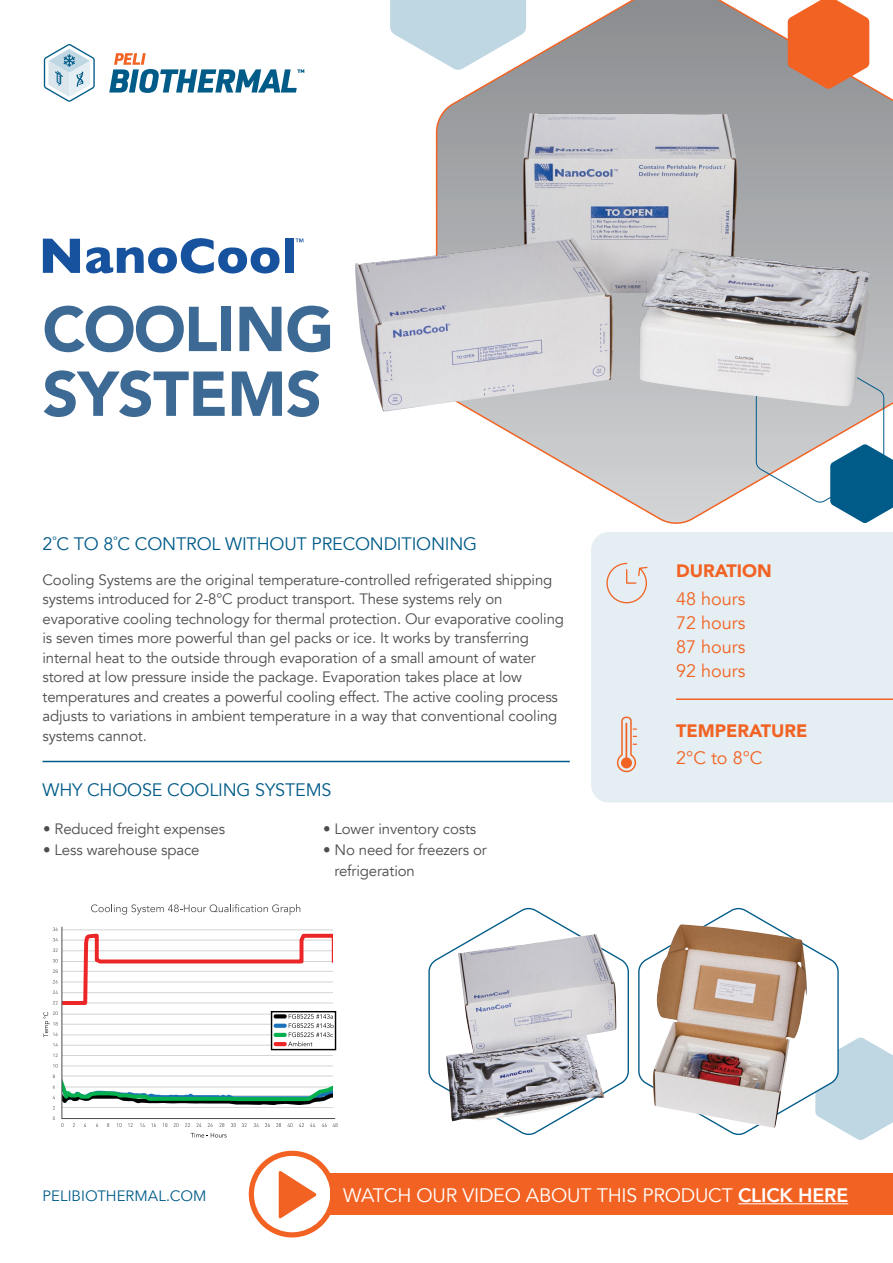
<style>
.page{position:relative;width:893px;height:1263px;background:#fff}
.page>*{position:absolute;margin:0;border:0;box-sizing:border-box;transform-origin:0 0}
.t1{font:900 62.7px/64.8px "Avenir";letter-spacing:-.01em;color:#3d6a94}
.t2{font:19.5px "Avenir";letter-spacing:-.01em;color:#fff}
.t3{font:18px "Avenir";letter-spacing:-.01em;color:#005b88}
.t4{font:18px/24px "Avenir";color:#f26323;text-align:justify}
.t5{font:900 18px "Avenir";color:#f26323}
.t6{font:15px/19.5px "Avenir";letter-spacing:-.01em;color:#4d4d4f}
.t7{font:15px "Avenir Next";color:#005b88}
.s1{font-weight:800}
</style>
<div class="page">
<div style="left:591px;top:532px;width:302px;height:271px;background:#e4eef3"></div>
<svg style="left:109px;top:53px;width:195px;height:40px"></svg>
<svg style="left:44px;top:44px;width:51px;height:58px"></svg>
<svg style="left:839px;top:1037px;width:54px;height:103px;background:#c8dce6"></svg>
<svg style="left:390px;top:0;width:45px;height:58px"></svg>
<svg style="left:435px;top:0;width:458px;height:524px"></svg>
<svg style="left:638px;top:907px;width:201px;height:229px"></svg>
<svg style="left:428px;top:907px;width:201px;height:228px"></svg>
<div style="left:330px;top:1173px;width:563px;height:42px;background:#f26323"></div>
<svg style="left:249px;top:1151px;width:81px;height:86px"></svg>
<hr style="left:738px;top:1203px;width:110px;height:1px;background:#fff">
<svg style="left:616px;top:715px;width:21px;height:57px"></svg>
<svg style="left:606px;top:563px;width:42px;height:40px;background:#e5dedb"></svg>
<hr style="left:43px;top:761px;width:527px;height:1px;background:#005b88">
<hr style="left:676px;top:698px;width:217px;height:2px;background:#f26323">
<svg style="left:788px;top:0;width:81px;height:89px;background:#ea7846"></svg>
<svg style="left:755px;top:357px;width:138px;height:166px"></svg>
<svg style="left:43px;top:239px;width:37px;height:34px"></svg>
<div style="left:285px;top:239px;width:8px;height:34px;background:#16529e"></div>
<svg style="left:86px;top:238px;width:194px;height:36px"></svg>
<svg style="left:296px;top:238px;width:8px;height:4px"></svg>
<img style="left:446px;top:934px;width:170px;height:188px">
<img style="left:653px;top:924px;width:154px;height:204px">
<svg style="left:191px;top:1133px;width:36px;height:4px"></svg>
<hr style="left:62px;top:1118px;width:273px;height:1px;background:#4d4d4f">
<svg style="left:128px;top:1123px;width:5px;height:4px"></svg>
<svg style="left:140px;top:1123px;width:5px;height:4px"></svg>
<svg style="left:151px;top:1123px;width:5px;height:4px"></svg>
<svg style="left:163px;top:1123px;width:4px;height:4px"></svg>
<svg style="left:174px;top:1123px;width:4px;height:4px"></svg>
<svg style="left:185px;top:1123px;width:5px;height:4px"></svg>
<svg style="left:197px;top:1123px;width:4px;height:4px"></svg>
<svg style="left:208px;top:1123px;width:5px;height:4px"></svg>
<svg style="left:219px;top:1123px;width:5px;height:4px"></svg>
<svg style="left:231px;top:1123px;width:5px;height:4px"></svg>
<svg style="left:242px;top:1123px;width:5px;height:4px"></svg>
<svg style="left:254px;top:1123px;width:5px;height:4px"></svg>
<svg style="left:265px;top:1123px;width:5px;height:4px"></svg>
<svg style="left:276px;top:1123px;width:5px;height:4px"></svg>
<svg style="left:287px;top:1123px;width:5px;height:4px"></svg>
<svg style="left:299px;top:1123px;width:5px;height:4px"></svg>
<svg style="left:310px;top:1123px;width:5px;height:4px"></svg>
<svg style="left:322px;top:1123px;width:5px;height:4px"></svg>
<svg style="left:333px;top:1123px;width:5px;height:4px"></svg>
<hr style="left:62px;top:1065px;width:273px;height:1px;background:#4d4d4f">
<hr style="left:62px;top:1055px;width:273px;height:1px;background:#4d4d4f">
<svg style="left:53px;top:1053px;width:5px;height:4px"></svg>
<svg style="left:53px;top:1064px;width:5px;height:3px"></svg>
<svg style="left:53px;top:1074px;width:280px;height:35px"></svg>
<hr style="left:62px;top:927px;width:1px;height:192px;background:#4d4d4f">
<div style="left:334px;top:928px;width:6px;height:187px;background:#fff"></div>
<svg style="left:275px;top:1046px;width:38px;height:1px"></svg>
<div style="left:271px;top:1011px;width:65px;height:39px;border:1px solid #010101"></div>
<svg style="left:43px;top:904px;width:294px;height:142px"></svg>
<svg style="left:274px;top:1014px;width:13px;height:4px"></svg>
<svg style="left:274px;top:1024px;width:13px;height:4px"></svg>
<hr style="left:274px;top:1033px;width:13px;height:4px;background:#05b04e;border-radius:2px">
<hr style="left:274px;top:1042px;width:13px;height:4px;background:#ec2627;border-radius:2px">
<img style="left:355px;top:112px;width:516px;height:301px">
<h1 class="t1" style="left:43px;top:295px;width:293px">COOLING<br>SYSTEMS</h1>
<p class="t3" style="left:43px;top:533px;width:436px">2˚C TO 8˚C CONTROL WITHOUT PRECONDITIONING</p>
<p class="t6" style="left:43px;top:570px;width:523px">Cooling Systems are the original temperature-controlled refrigerated shipping systems introduced for 2-8°C product transport. These systems rely on evaporative cooling technology for thermal protection. Our evaporative cooling is seven times more powerful than gel packs or ice. It works by transferring internal heat to the outside through evaporation of a small amount of water stored at low pressure inside the package. Evaporation takes place at low temperatures and creates a powerful cooling effect. The active cooling process adjusts to variations in ambient temperature in a way that conventional cooling systems cannot.</p>
<p class="t3" style="left:43px;top:779px;width:291px">WHY CHOOSE COOLING SYSTEMS</p>
<p class="t6" style="left:43px;top:819px;width:183px">• Reduced freight expenses</p>
<p class="t6" style="left:43px;top:840px;width:158px">• Less warehouse space</p>
<p class="t6" style="left:323px;top:819px;width:155px">• Lower inventory costs</p>
<p class="t6" style="left:335px;top:839px;width:154px;line-height:21px;text-indent:-11px">• No need for freezers or refrigeration</p>
<p class="t5" style="left:676px;top:555px;width:97px">DURATION</p>
<p class="t4" style="left:676px;top:587px;width:71px">48 hours 72 hours 87 hours 92 hours</p>
<p class="t5" style="left:676px;top:715px;width:133px">TEMPERATURE</p>
<p class="t4" style="left:676px;top:746px;width:88px">2°C to 8°C</p>
<p class="t7" style="left:43px;top:1183px;width:166px">PELIBIOTHERMAL.COM</p>
<h2 class="t2" style="left:343px;top:1184px;width:507px">WATCH OUR VIDEO ABOUT THIS PRODUCT <span class="s1">CLICK HERE</span></h2>
</div>
